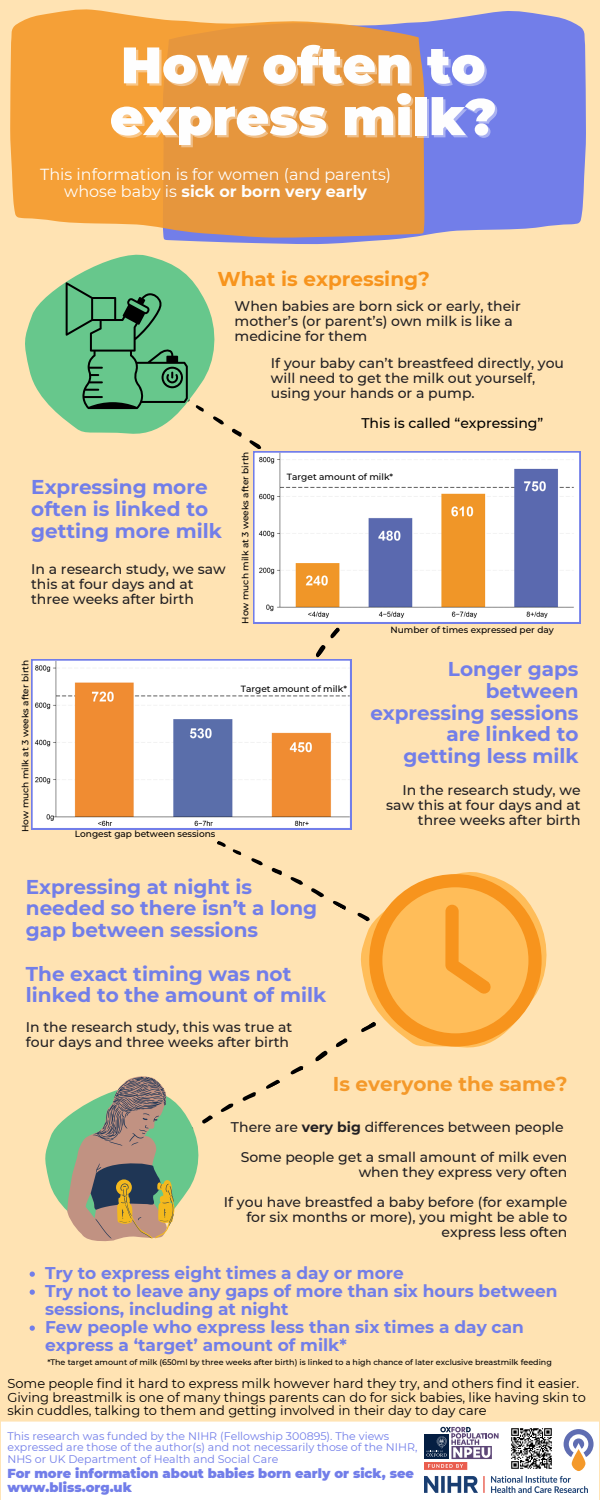
<style>
.page{position:relative;width:600px;height:1500px;background:#ffe3b3}
.page>*{position:absolute;margin:0;border:0;box-sizing:border-box;transform-origin:0 0}
.t1{font:900 51.2px "Montserrat";color:#fefefe}
.t2{font:700 20px/21.8px "Montserrat";color:#727ee9}
.t3{font:700 20px "Montserrat";color:#f4992a}
.t4{font:700 20px "Montserrat";color:#f7941d}
.t5{font:700 17px/18px "Montserrat";color:#727ee9}
.t6{font:16px/17px "Montserrat";color:#fefefe;text-align:center}
.t7{font:500 14px/15px "Montserrat";color:#222023}
.t8{font:500 14px "Montserrat";color:#000}
.t9{font:13px/13.5px "Montserrat";color:#000}
.t10{font:900 13px/14.1px "Montserrat";color:#727ee9}
.t11{font:11px/11.9px "Montserrat";color:#727ee9}
.t12{font:500 9px "Montserrat";color:#000}
.t13{font:500 8px "Montserrat";color:#000}
.s1{font-weight:700}
</style>
<div class="page">
<svg style="left:259px;top:11px;width:327px;height:233px;background:#8088e3"></svg>
<svg style="left:10px;top:9px;width:415px;height:229px;background:#ea9d43"></svg>
<svg style="left:10px;top:207px;width:249px;height:242px"></svg>
<svg style="left:316px;top:627px;width:24px;height:31px"></svg>
<svg style="left:311px;top:888px;width:9px;height:9px"></svg>
<svg style="left:290px;top:877px;width:13px;height:8px"></svg>
<svg style="left:271px;top:867px;width:11px;height:8px"></svg>
<svg style="left:251px;top:858px;width:12px;height:8px"></svg>
<svg style="left:217px;top:841px;width:25px;height:15px"></svg>
<svg style="left:315px;top:1054px;width:5px;height:8px"></svg>
<svg style="left:266px;top:1079px;width:14px;height:10px"></svg>
<svg style="left:242px;top:1092px;width:14px;height:9px"></svg>
<svg style="left:290px;top:1066px;width:14px;height:9px"></svg>
<svg style="left:320px;top:825px;width:227px;height:235px"></svg>
<svg style="left:45px;top:1101px;width:189px;height:112px"></svg>
<svg style="left:253px;top:451px;width:328px;height:172px;background:#d9d2d4"></svg>
<svg style="left:31px;top:659px;width:320px;height:170px;background:#e4cfc3"></svg>
<svg style="left:66px;top:282px;width:139px;height:131px;background:#5dad7a"></svg>
<svg style="left:67px;top:1076px;width:107px;height:166px;background:#9c997c"></svg>
<svg style="left:356px;top:874px;width:186px;height:173px"></svg>
<div style="left:1px;top:1422px;width:598px;height:78px;background:#fff"></div>
<svg style="left:564px;top:1429px;width:30px;height:42px"></svg>
<img style="left:424px;top:1463px;width:164px;height:29px">
<div style="left:424px;top:1435px;width:25px;height:24px;background:#041e42"></div>
<svg style="left:426px;top:1427px;width:73px;height:32px"></svg>
<img style="left:509px;top:1427px;width:45px;height:44px">
<svg style="left:30px;top:1272px;width:5px;height:5px"></svg>
<svg style="left:30px;top:1290px;width:5px;height:5px"></svg>
<svg style="left:30px;top:1326px;width:5px;height:5px"></svg>
<p class="t1" style="left:121px;top:34px;width:366px">How often to</p>
<p class="t1" style="left:110px;top:86px;width:388px">express milk?</p>
<p class="t6" style="left:40px;top:165px;width:352px">This information is for women (and parents) whose baby is <span class="s1">sick or born very early</span></p>
<p class="t4" style="left:218px;top:267px;width:214px">What is expressing?</p>
<p class="t7" style="left:235px;top:299px;width:288px">When babies are born sick or early, their mother’s (or parent’s) own milk is like a medicine for them</p>
<p class="t7" style="left:271px;top:356px;width:295px">If your baby can’t breastfeed directly, you will need to get the milk out yourself, using your hands or a pump.</p>
<h4 class="t8" style="left:361px;top:414px;width:184px">This is called “expressing”</h4>
<h2 class="t2" style="left:31px;top:476px;width:192px">Expressing more often is linked to getting more milk</h2>
<h2 class="t7" style="left:31px;top:562px;width:196px">In a research study, we saw this at four days and at three weeks after birth</h2>
<p class="t12" style="left:20px;top:832px;width:174px;rotate:-90deg">How much milk at 3 weeks after birth</p>
<h2 class="t12" style="left:75px;top:829px;width:142px">Longest gap between sessions</h2>
<p class="t12" style="left:240px;top:624px;width:174px;rotate:-90deg">How much milk at 3 weeks after birth</p>
<h2 class="t12" style="left:287px;top:471px;width:108px">Target amount of milk*</h2>
<p class="t12" style="left:391px;top:624px;width:165px">Number of times expressed per day</p>
<h2 class="t12" style="left:241px;top:683px;width:108px">Target amount of milk*</h2>
<h4 class="t2" style="left:370px;top:658px;width:210px;text-align:right">Longer gaps between expressing sessions are linked to getting less milk</h4>
<p class="t7" style="left:386px;top:783px;width:196px;text-align:right">In the research study, we saw this at four days and at three weeks after birth</p>
<h4 class="t2" style="left:26px;top:876px;width:293px">Expressing at night is needed so there isn’t a long gap between sessions</h4>
<p class="t2" style="left:26px;top:963px;width:302px">The exact timing was not linked to the amount of milk</p>
<p class="t7" style="left:26px;top:1020px;width:268px">In the research study, this was true at four days and three weeks after birth</p>
<h4 class="t3" style="left:333px;top:1071px;width:236px">Is everyone the same?</h4>
<p class="t7" style="left:231px;top:1120px;width:334px">There are <span class="s1">very big</span> differences between people</p>
<p class="t7" style="left:241px;top:1150px;width:328px;text-align:right">Some people get a small amount of milk even when they express very often</p>
<p class="t7" style="left:224px;top:1195px;width:345px;text-align:right">If you have breastfed a baby before (for example for six months or more), you might be able to express less often</p>
<h2 class="t5" style="left:45px;top:1264px;width:360px">Try to express eight times a day or more</h2>
<h4 class="t5" style="left:45px;top:1282px;width:514px">Try not to leave any gaps of more than six hours between sessions, including at night</h4>
<p class="t5" style="left:45px;top:1318px;width:480px">Few people who express less than six times a day can express a ‘target’ amount of milk*</p>
<p class="t13" style="left:47px;top:1357px;width:506px">*The target amount of milk (650ml by three weeks after birth) is linked to a high chance of later exclusive breastmilk feeding</p>
<h4 class="t9" style="left:7px;top:1377px;width:580px">Some people find it hard to express milk however hard they try, and others find it easier.<br>Giving breastmilk is one of many things parents can do for sick babies, like having skin to skin cuddles, talking to them and getting involved in their day to day care</h4>
<h4 class="t11" style="left:7px;top:1430px;width:411px">This research was funded by the NIHR (Fellowship 300895). The views expressed are those of the author(s) and not necessarily those of the NIHR,<br>NHS or UK Department of Health and Social Care</h4>
<p class="t10" style="left:7px;top:1466px;width:408px">For more information about babies born early or sick, see www.bliss.org.uk</p>
</div>
